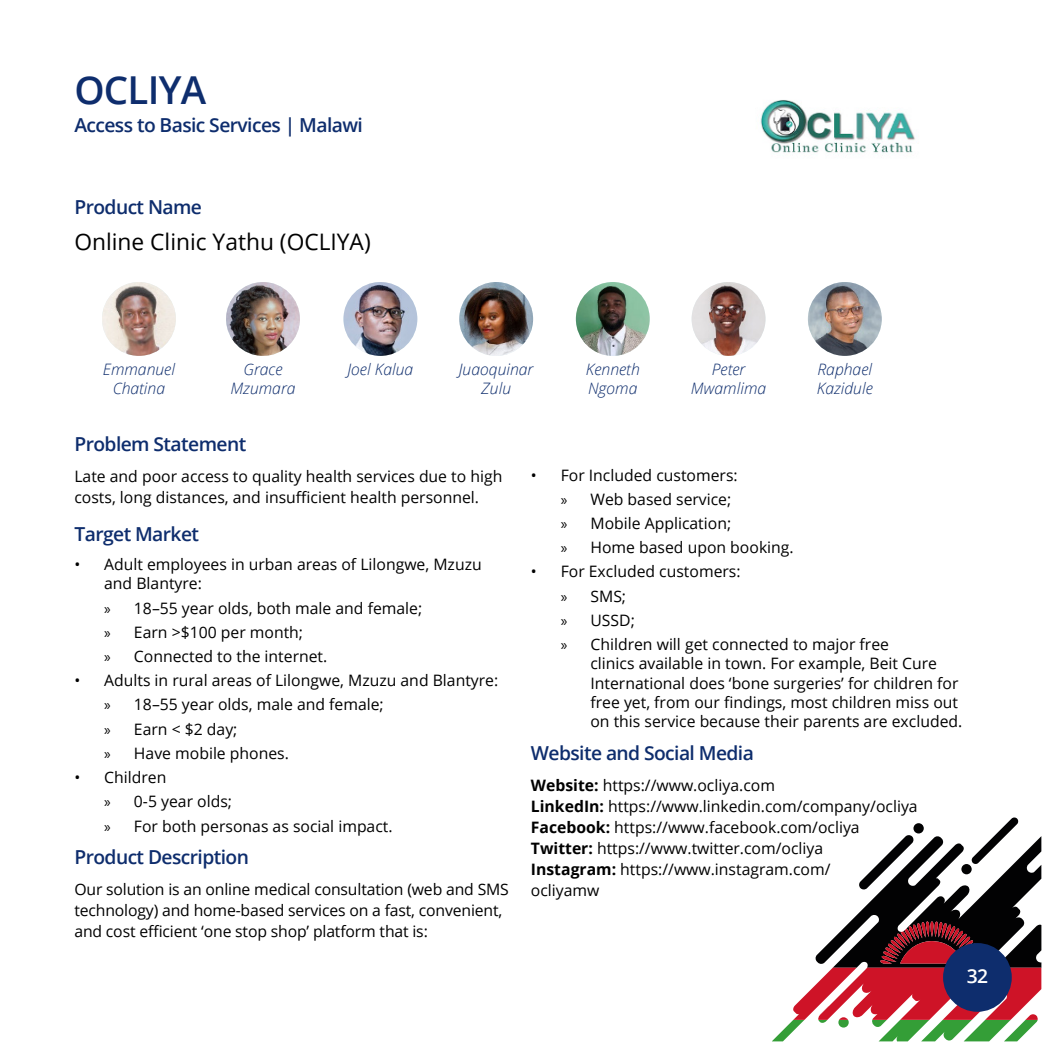
<style>
.page{position:relative;width:1042px;height:1042px;background:#fff}
.page>*{position:absolute;margin:0;border:0;box-sizing:border-box;transform-origin:0 0}
.t1{font:600 38.5px "Open Sans";letter-spacing:-.02em;color:#0e2d6d}
.t2{font:22.75px "Open Sans";color:#000}
.t3{font:600 19.25px "Open Sans";letter-spacing:-.03em;color:#0e2d6d}
.t4{font:600 19.25px "Open Sans";color:#fff}
.t5{font:15.75px/24.2px "Open Sans";color:#000}
.t6{font:italic 300 15.75px/19.2px "Open Sans";color:#0e2d6d;text-align:center}
.s1{font-family:"Myriad Pro"}
.s2{font-weight:700}
</style>
<div class="page">
<svg style="left:772px;top:817px;width:269px;height:224px"></svg>
<img style="left:102px;top:282px;width:74px;height:74px;border-radius:37px">
<img style="left:226px;top:282px;width:74px;height:74px;border-radius:37px">
<img style="left:343px;top:282px;width:74px;height:74px;border-radius:37px">
<img style="left:459px;top:282px;width:74px;height:74px;border-radius:37px">
<img style="left:576px;top:282px;width:74px;height:74px;border-radius:37px">
<img style="left:691px;top:282px;width:74px;height:74px;border-radius:37px">
<img style="left:808px;top:282px;width:74px;height:74px;border-radius:37px">
<img style="left:760px;top:100px;width:155px;height:53px">
<div style="left:943px;top:943px;width:69px;height:69px;background:#0e2d6d;border-radius:50%"></div>
<h1 class="t1" style="left:74px;top:63px;width:133px">OCLIYA</h1>
<p class="t3" style="left:74px;top:111px;width:290px">Access to Basic Services | Malawi</p>
<p class="t3" style="left:74px;top:193px;width:129px">Product Name</p>
<h2 class="t2" style="left:74px;top:226px;width:298px">Online Clinic Yathu (OCLIYA)</h2>
<p class="t6" style="left:103px;top:359px;width:74px">Emmanuel<br>Chatina</p>
<p class="t6" style="left:230px;top:359px;width:67px">Grace<br>Mzumara</p>
<p class="t6" style="left:347px;top:359px;width:67px">Joel Kalua</p>
<p class="t6" style="left:459px;top:359px;width:76px">Juaoquinar<br>Zulu</p>
<p class="t6" style="left:586px;top:359px;width:56px;text-align:left">Kenneth<br>Ngoma</p>
<p class="t6" style="left:691px;top:359px;width:77px">Peter<br>Mwamlima</p>
<p class="t6" style="left:817px;top:359px;width:58px;text-align:left">Raphael<br>Kazidule</p>
<p class="t3" style="left:74px;top:431px;width:173px">Problem Statement</p>
<p class="t5" style="left:74px;top:466px;width:429px;line-height:21px">Late and poor access to quality health services due to high costs, long distances, and insufficient health personnel.</p>
<p class="t3" style="left:74px;top:521px;width:126px">Target Market</p>
<p class="t5" style="left:104px;top:554px;width:379px;line-height:19.2px;text-indent:-30px">• Adult employees in urban areas of Lilongwe, Mzuzu and Blantyre:</p>
<p class="t5" style="left:104px;top:595px;width:320px"><span class="s1">»</span> 18–55 year olds, both male and female; <span class="s1">»</span> Earn &gt;$100 per month;<br><span class="s1">»</span> Connected to the internet.</p>
<p class="t5" style="left:104px;top:668px;width:396px;text-indent:-30px">• Adults in rural areas of Lilongwe, Mzuzu and Blantyre: <span class="s1">»</span> 18–55 year olds, male and female;<br><span class="s1">»</span> Earn &lt; $2 day;<br><span class="s1">»</span> Have mobile phones.</p>
<p class="t5" style="left:104px;top:765px;width:290px;text-indent:-30px">• Children<br><span class="s1">»</span> 0-5 year olds;<br><span class="s1">»</span> For both personas as social impact.</p>
<p class="t3" style="left:74px;top:844px;width:176px">Product Description</p>
<p class="t5" style="left:74px;top:878px;width:436px;line-height:21px">Our solution is an online medical consultation (web and SMS technology) and home-based services on a fast, convenient, and cost efficient ‘one stop shop’ platform that is:</p>
<p class="t5" style="left:561px;top:462px;width:235px;text-indent:-30px">• For Included customers:<br><span class="s1">»</span> Web based service;<br><span class="s1">»</span> Mobile Application;<br><span class="s1">»</span> Home based upon booking.</p>
<p class="t5" style="left:561px;top:559px;width:330px;text-indent:-30px">• For Excluded customers:<br><span class="s1">»</span> SMS;<br><span class="s1">»</span> USSD;<br><span class="s1">»</span> Children will get connected to major free</p>
<p class="t5" style="left:590px;top:653px;width:373px;line-height:19.2px">clinics available in town. For example, Beit Cure International does ‘bone surgeries’ for children for free yet, from our findings, most children miss out on this service because their parents are excluded.</p>
<p class="t3" style="left:531px;top:739px;width:224px">Website and Social Media</p>
<p class="t5" style="left:531px;top:774px;width:388px;line-height:21px"><span class="s2">Website:</span> https://www.ocliya.com<br><span class="s2">LinkedIn:</span> https://www.linkedin.com/company/ocliya <span class="s2">Facebook:</span> https://www.facebook.com/ocliya <span class="s2">Twitter:</span> https://www.twitter.com/ocliya<br><span class="s2">Instagram:</span> https://www.instagram.com/<br>ocliyamw</p>
<p class="t4" style="left:966px;top:963px;width:23px">32</p>
</div>
